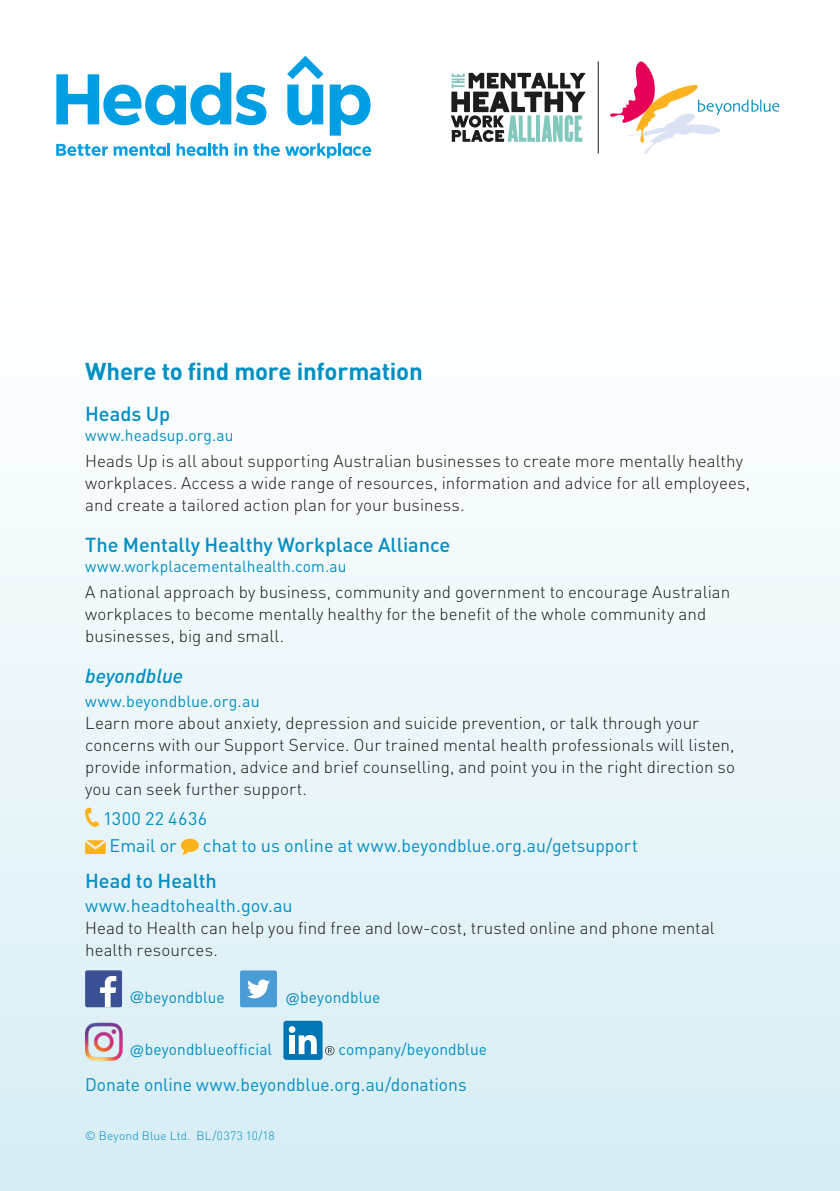
<style>
.page{position:relative;width:840px;height:1191px;background:#fff}
.page>*{position:absolute;margin:0;border:0;box-sizing:border-box;transform-origin:0 0}
.t1{font:700 24px "DIN";letter-spacing:-.01em;color:#008fc2}
.t2{font:500 20px "DIN";letter-spacing:-.005em;color:#008fc2}
.t3{font:italic 500 20px "DIN";color:#008fc2}
.t4{font:18px "DIN";color:#008fc2}
.t5{font:300 17px/22px "DIN";letter-spacing:.005em;color:#1a1a18}
.t6{font:16px "DIN";letter-spacing:.005em;color:#008fc2}
.t7{font:300 12px "DIN";letter-spacing:.02em;color:#008fc2}
.s1{font-family:"Helvetica"}
</style>
<div class="page">
<div style="left:0;top:0;width:839px;height:1191px;background:linear-gradient(to bottom,#fff,#d9eef5)"></div>
<svg style="left:610px;top:61px;width:169px;height:93px"></svg>
<hr style="left:597px;top:61px;width:1px;height:92px;background:#1d1d1b">
<svg style="left:450px;top:73px;width:135px;height:69px"></svg>
<svg style="left:56px;top:56px;width:314px;height:80px"></svg>
<svg style="left:56px;top:144px;width:52px;height:12px"></svg>
<svg style="left:114px;top:143px;width:56px;height:13px"></svg>
<svg style="left:176px;top:143px;width:52px;height:13px"></svg>
<svg style="left:234px;top:143px;width:13px;height:13px"></svg>
<svg style="left:253px;top:143px;width:26px;height:13px"></svg>
<svg style="left:285px;top:143px;width:86px;height:15px"></svg>
<svg style="left:85px;top:807px;width:14px;height:20px"></svg>
<svg style="left:85px;top:840px;width:21px;height:14px"></svg>
<svg style="left:181px;top:838px;width:18px;height:16px"></svg>
<div style="left:85px;top:970px;width:37px;height:37px;background:#3c5194;border-radius:2px"></div>
<svg style="left:100px;top:976px;width:16px;height:31px"></svg>
<div style="left:240px;top:970px;width:37px;height:37px;background:#499cd6;border-radius:2px"></div>
<svg style="left:247px;top:979px;width:23px;height:19px"></svg>
<img style="left:85px;top:1017px;width:37px;height:46px">
<div style="left:283px;top:1020px;width:39px;height:39px;background:#0075b3;border-radius:3px"></div>
<div style="left:288px;top:1026px;width:7px;height:6px;background:#fff;border-radius:50%"></div>
<div style="left:289px;top:1035px;width:6px;height:19px;background:#fff"></div>
<svg style="left:298px;top:1035px;width:18px;height:19px"></svg>
<svg style="left:325px;top:1046px;width:9px;height:9px"></svg>
<h4 class="t1" style="left:85px;top:355px;width:339px">Where to fnd more information</h4>
<p class="t2" style="left:85px;top:401px;width:87px">Heads Up</p>
<p class="t6" style="left:85px;top:425px;width:150px">www.headsup.org.au</p>
<p class="t5" style="left:85px;top:449px;width:666px">Heads Up is all about supporting Australian businesses to create more mentally healthy workplaces. Access a wide range of resources, information and advice for all employees, and create a tailored action plan for your business.</p>
<p class="t2" style="left:85px;top:532px;width:366px">The Mentally Healthy Workplace Alliance</p>
<p class="t6" style="left:85px;top:556px;width:263px">www.workplacementalhealth.com.au</p>
<p class="t5" style="left:85px;top:580px;width:646px">A national approach by business, community and government to encourage Australian workplaces to become mentally healthy for the beneft of the whole community and businesses, big and small.</p>
<p class="t3" style="left:85px;top:663px;width:99px">beyondblue</p>
<p class="t6" style="left:85px;top:691px;width:176px">www.beyondblue.org.au</p>
<p class="t5" style="left:85px;top:711px;width:651px">Learn more about anxiety, depression and suicide prevention, or talk through your concerns with our Support Service. Our trained mental health professionals will listen, provide information, advice and brief counselling, and point you in the right direction so you can seek further support.</p>
<p class="t4" style="left:103px;top:807px;width:105px">1300 22 4636</p>
<p class="t4" style="left:109px;top:834px;width:69px">Email or</p>
<p class="t4" style="left:203px;top:834px;width:436px">chat to us online at www.beyondblue.org.au/getsupport</p>
<p class="t2" style="left:85px;top:867px;width:133px">Head to Health</p>
<p class="t4" style="left:85px;top:894px;width:209px">www.headtohealth.gov.au</p>
<p class="t5" style="left:85px;top:916px;width:630px">Head to Health can help you fnd free and low-cost, trusted online and phone mental health resources.</p>
<p class="t6" style="left:129px;top:987px;width:97px"><span class="s1">@</span>beyondblue</p>
<p class="t6" style="left:284px;top:987px;width:97px"><span class="s1">@</span>beyondblue</p>
<p class="t6" style="left:129px;top:1038px;width:144px"><span class="s1">@</span>beyondblueoffcial</p>
<p class="t6" style="left:338px;top:1038px;width:150px">company/beyondblue</p>
<p class="t4" style="left:85px;top:1072px;width:383px">Donate online www.beyondblue.org.au/donations</p>
<p class="t7" style="left:85px;top:1127px;width:191px">© Beyond Blue Ltd. BL/0373 10/18</p>
</div>
